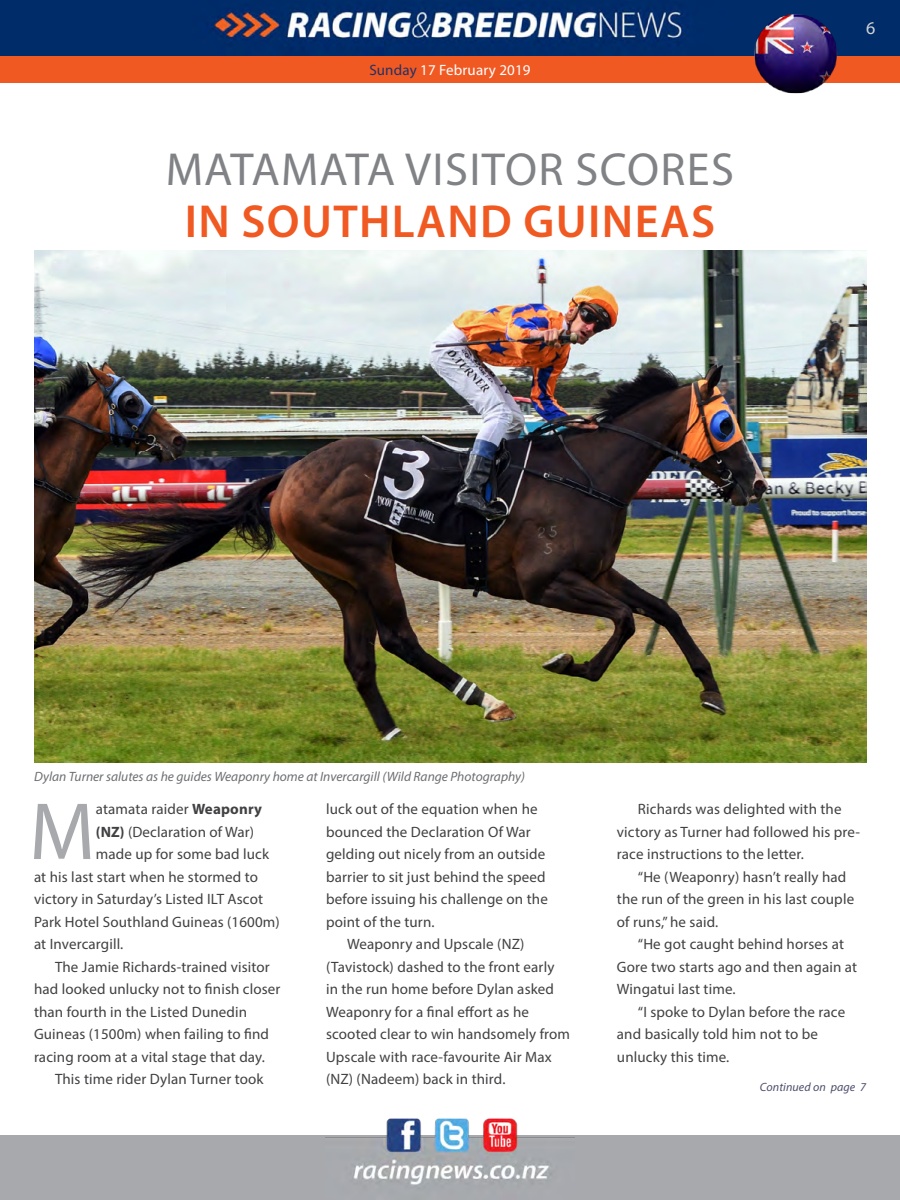
<style>
.page{position:relative;width:900px;height:1200px;background:#fff}
.page>*{position:absolute;margin:0;border:0;box-sizing:border-box;transform-origin:0 0}
.t1{font:81.75px "Myriad Pro";color:#a7a9ac}
.t2{font:600 46.5px "Myriad Pro";letter-spacing:.03em;color:#f15922}
.t3{font:46.5px "Myriad Pro";letter-spacing:-.045em;color:#808285}
.t4{font:46.5px "Myriad Pro";letter-spacing:.02em;color:#808285}
.t5{font:18px "Myriad Pro";color:#d1d4d4}
.t6{font:15px/22.5px "Myriad Pro";letter-spacing:.01em;color:#414042}
.t7{font:15px "Myriad Pro";letter-spacing:.01em;color:#fff}
.t8{font:italic 13.5px "Myriad Pro";color:#6d6e71}
.t9{font:italic 12px "Myriad Pro";letter-spacing:.01em;color:#4d4d6b}
.s1{color:#203267}
.s2{font-weight:700}
</style>
<div class="page">
<div style="left:0;top:1136px;width:900px;height:64px;background:#a7a9ac"></div>
<img style="left:325px;top:1118px;width:250px;height:67px">
<div style="left:0;top:56px;width:900px;height:27px;background:#f15922"></div>
<img style="left:0;top:0;width:900px;height:56px">
<img style="left:34px;top:250px;width:832px;height:512px">
<img style="left:752px;top:12px;width:88px;height:82px">
<p class="t7" style="left:369px;top:61px;width:163px"><span class="s1">Sunday</span> 17 February 2019</p>
<h2 class="t3" style="left:166px;top:141px;width:259px">M atamata visi</h2>
<h2 class="t4" style="left:482px;top:141px;width:249px">tor scores</h2>
<h2 class="t2" style="left:185px;top:192px;width:532px">IN SOUTHLAND GUINEAS</h2>
<p class="t5" style="left:866px;top:17px;width:11px">6</p>
<p class="t8" style="left:34px;top:769px;width:492px">Dylan Turner salutes as he guides Weaponry home at Invercargill (Wild Range Photography)</p>
<h1 class="t1" style="left:29px;top:781px;width:58px">M</h1>
<p class="t6" style="left:96px;top:798px;width:168px">atamata raider <span class="s2">Weaponry</span></p>
<p class="t6" style="left:96px;top:820px;width:160px"><span class="s2">(NZ)</span> (Declaration of War)</p>
<p class="t6" style="left:96px;top:843px;width:175px">made up for some bad luck</p>
<p class="t6" style="left:34px;top:865px;width:226px">at his last start when he stormed to</p>
<p class="t6" style="left:34px;top:888px;width:231px">victory in Saturday’s Listed ILT Ascot</p>
<p class="t6" style="left:34px;top:910px;width:247px">Park Hotel Southland Guineas (1600m)</p>
<p class="t6" style="left:34px;top:933px;width:91px">at Invercargill.</p>
<p class="t6" style="left:55px;top:955px;width:216px">The Jamie Richards-trained visitor</p>
<p class="t6" style="left:34px;top:978px;width:248px">had looked unlucky not to finish closer</p>
<p class="t6" style="left:34px;top:1000px;width:215px">than fourth in the Listed Dunedin</p>
<p class="t6" style="left:34px;top:1023px;width:237px">Guineas (1500m) when failing to find</p>
<p class="t6" style="left:34px;top:1045px;width:232px">racing room at a vital stage that day.</p>
<p class="t6" style="left:55px;top:1068px;width:210px">This time rider Dylan Turner took</p>
<p class="t6" style="left:326px;top:798px;width:213px">luck out of the equation when he</p>
<p class="t6" style="left:326px;top:820px;width:206px">bounced the Declaration Of War</p>
<p class="t6" style="left:326px;top:843px;width:221px">gelding out nicely from an outside</p>
<p class="t6" style="left:326px;top:865px;width:221px">barrier to sit just behind the speed</p>
<p class="t6" style="left:326px;top:888px;width:223px">before issuing his challenge on the</p>
<p class="t6" style="left:326px;top:910px;width:110px">point of the turn.</p>
<p class="t6" style="left:347px;top:933px;width:179px">Weaponry and Upscale (NZ)</p>
<p class="t6" style="left:326px;top:955px;width:230px">(Tavistock) dashed to the front early</p>
<p class="t6" style="left:326px;top:978px;width:230px">in the run home before Dylan asked</p>
<p class="t6" style="left:326px;top:1000px;width:204px">Weaponry for a final effort as he</p>
<p class="t6" style="left:326px;top:1023px;width:245px">scooted clear to win handsomely from</p>
<p class="t6" style="left:326px;top:1045px;width:227px">Upscale with race-favourite Air Max</p>
<p class="t6" style="left:326px;top:1068px;width:181px">(NZ) (Nadeem) back in third.</p>
<p class="t6" style="left:617px;top:798px;width:245px;text-indent:21px">Richards was delighted with the victory as Turner had followed his pre&shy;race instructions to the letter.</p>
<p class="t6" style="left:617px;top:865px;width:239px;text-indent:21px">“He (Weaponry) hasn’t really had the run of the green in his last couple of runs,” he said.</p>
<p class="t6" style="left:617px;top:933px;width:242px;text-indent:21px">“He got caught behind horses at<br>Gore two starts ago and then again at<br>Wingatui last time.</p>
<p class="t6" style="left:617px;top:1000px;width:230px;text-indent:21px">“I spoke to Dylan before the race and basically told him not to be unlucky this time.</p>
<p class="t9" style="left:760px;top:1079px;width:108px">Continued on page 7</p>
</div>
